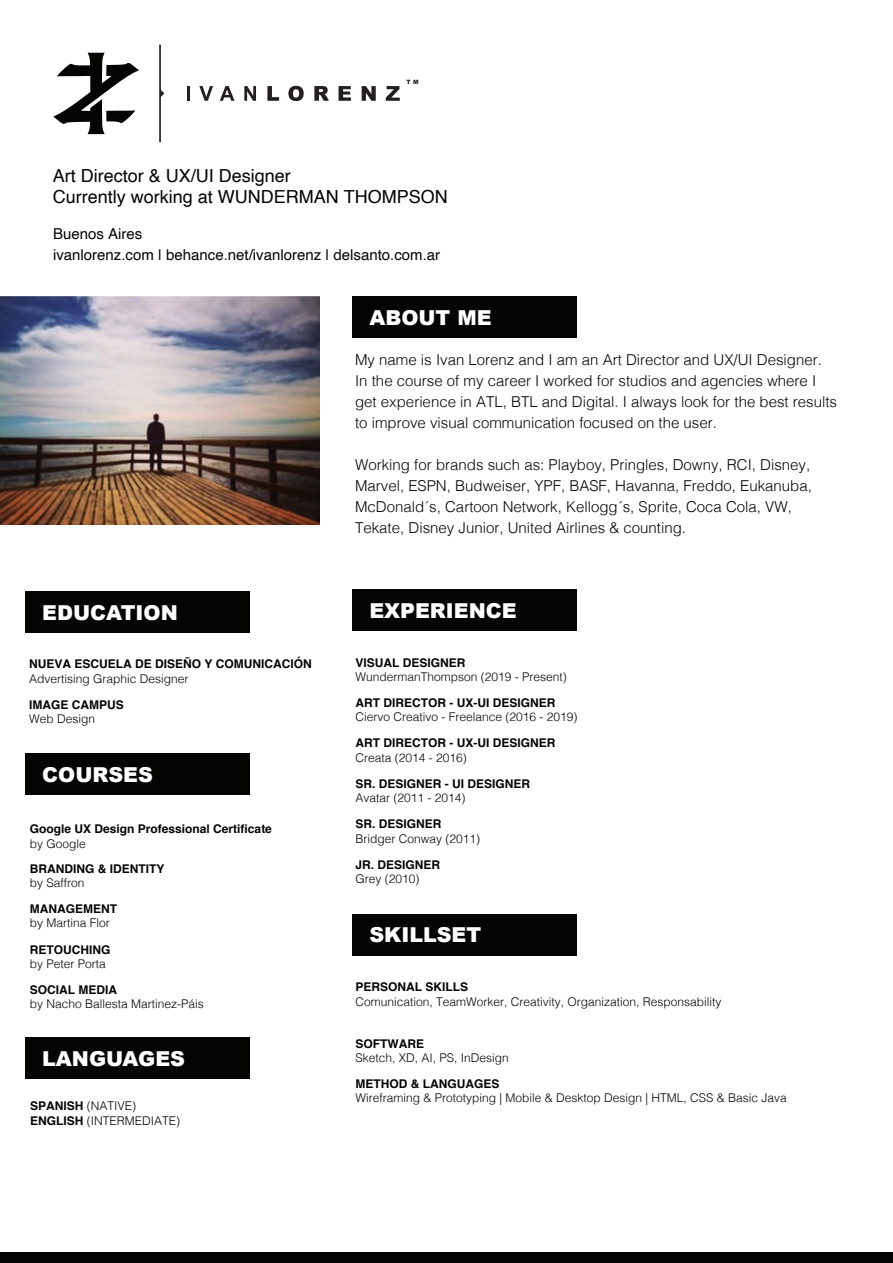
<style>
.page{position:relative;width:893px;height:1263px;background:#fff}
.page>*{position:absolute;margin:0;border:0;box-sizing:border-box;transform-origin:0 0}
.t1{font:900 20.55px "Arial";color:#fff}
.t2{font:18px/21px "Helvetica";color:#040503}
.t3{font:300 15px/21px "Helvetica";color:#040503}
.t4{font:15px/21px "Helvetica";color:#040503}
.t5{font:300 12px/14.4px "Helvetica";color:#040503}
.t6{font:700 12px "Helvetica";color:#040503}
.t7{font:900 5.85px "Arial";color:#231f20}
.s1{font-weight:700}
</style>
<div class="page">
<div style="left:352px;top:297px;width:224px;height:41px;background:#040503"></div>
<div style="left:0;top:1253px;width:893px;height:10px;background:#040503"></div>
<div style="left:352px;top:589px;width:224px;height:42px;background:#040503"></div>
<div style="left:25px;top:591px;width:224px;height:42px;background:#040503"></div>
<div style="left:25px;top:753px;width:224px;height:42px;background:#040503"></div>
<div style="left:352px;top:914px;width:224px;height:41px;background:#040503"></div>
<div style="left:25px;top:1037px;width:224px;height:42px;background:#040503"></div>
<img style="left:0;top:297px;width:319px;height:227px">
<hr style="left:187px;top:86px;width:3px;height:15px;background:#231f20">
<svg style="left:199px;top:86px;width:14px;height:15px"></svg>
<svg style="left:220px;top:86px;width:15px;height:15px"></svg>
<svg style="left:244px;top:86px;width:12px;height:15px"></svg>
<svg style="left:267px;top:86px;width:12px;height:15px"></svg>
<svg style="left:288px;top:86px;width:16px;height:15px"></svg>
<svg style="left:314px;top:86px;width:15px;height:15px"></svg>
<svg style="left:339px;top:86px;width:12px;height:15px"></svg>
<svg style="left:362px;top:86px;width:14px;height:15px"></svg>
<svg style="left:386px;top:86px;width:14px;height:15px"></svg>
<svg style="left:53px;top:53px;width:86px;height:81px"></svg>
<hr style="left:159px;top:45px;width:2px;height:97px;background:#040503">
<svg style="left:160px;top:89px;width:4px;height:9px"></svg>
<p class="t7" style="left:407px;top:78px;width:14px">T M</p>
<p class="t2" style="left:53px;top:166px;width:397px">Art Director &amp; UX/UI Designer<br>Currently working at WUNDERMAN THOMPSON</p>
<p class="t4" style="left:53px;top:224px;width:389px">Buenos Aires<br>ivanlorenz.com | behance.net/ivanlorenz | delsanto.com.ar</p>
<h1 class="t1" style="left:369px;top:303px;width:124px">ABOUT ME</h1>
<p class="t3" style="left:355px;top:348px;width:483px">My name is Ivan Lorenz and I am an Art Director and UX/UI Designer.<br>In the course of my career I worked for studios and agencies where I get experience in ATL, BTL and Digital. I always look for the best results to improve visual communication focused on the user.</p>
<p class="t3" style="left:355px;top:453px;width:458px">Working for brands such as: Playboy, Pringles, Downy, RCI, Disney, Marvel, ESPN, Budweiser, YPF, BASF, Havanna, Freddo, Eukanuba, McDonald´s, Cartoon Network, Kellogg´s, Sprite, Coca Cola, VW, Tekate, Disney Junior, United Airlines &amp; counting.</p>
<h1 class="t1" style="left:42px;top:597px;width:137px">EDUCATION</h1>
<h1 class="t1" style="left:369px;top:595px;width:149px">EXPERIENCE</h1>
<p class="t6" style="left:29px;top:654px;width:284px">NUEVA ESCUELA DE DISEÑO Y COMUNICACIÓN</p>
<p class="t5" style="left:29px;top:670px;width:161px">Advertising Graphic Designer</p>
<p class="t6" style="left:29px;top:695px;width:96px">IMAGE CAMPUS</p>
<p class="t5" style="left:29px;top:711px;width:68px">Web Design</p>
<h1 class="t1" style="left:42px;top:760px;width:112px">COURSES</h1>
<p class="t6" style="left:30px;top:819px;width:244px">Google UX Design Professional Certificate</p>
<p class="t5" style="left:30px;top:835px;width:58px">by Google</p>
<p class="t6" style="left:30px;top:859px;width:136px">BRANDING &amp; IDENTITY</p>
<p class="t5" style="left:30px;top:875px;width:56px">by Saffron</p>
<p class="t6" style="left:30px;top:899px;width:89px">MANAGEMENT</p>
<p class="t5" style="left:30px;top:915px;width:82px">by Martina Flor</p>
<p class="t6" style="left:30px;top:940px;width:82px">RETOUCHING</p>
<p class="t5" style="left:30px;top:956px;width:78px">by Peter Porta</p>
<p class="t6" style="left:30px;top:980px;width:89px">SOCIAL MEDIA</p>
<p class="t5" style="left:30px;top:996px;width:176px">by Nacho Ballesta Martinez-Páis</p>
<h1 class="t1" style="left:42px;top:1043px;width:144px">LANGUAGES</h1>
<p class="t5" style="left:30px;top:1098px;width:152px"><span class="s1">SPANISH</span> (NATIVE)<br><span class="s1">ENGLISH</span> (INTERMEDIATE)</p>
<p class="t6" style="left:355px;top:653px;width:112px">VISUAL DESIGNER</p>
<p class="t5" style="left:355px;top:669px;width:213px">WundermanThompson (2019 - Present)</p>
<p class="t6" style="left:355px;top:693px;width:202px">ART DIRECTOR - UX-UI DESIGNER</p>
<p class="t5" style="left:355px;top:709px;width:224px">Ciervo Creativo - Freelance (2016 - 2019)</p>
<p class="t6" style="left:355px;top:733px;width:202px">ART DIRECTOR - UX-UI DESIGNER</p>
<p class="t5" style="left:355px;top:749px;width:113px">Creata (2014 - 2016)</p>
<p class="t6" style="left:355px;top:774px;width:176px">SR. DESIGNER - UI DESIGNER</p>
<p class="t5" style="left:355px;top:790px;width:112px">Avatar (2011 - 2014)</p>
<p class="t6" style="left:355px;top:814px;width:88px">SR. DESIGNER</p>
<p class="t5" style="left:355px;top:830px;width:126px">Bridger Conway (2011)</p>
<p class="t6" style="left:355px;top:855px;width:86px">JR. DESIGNER</p>
<p class="t5" style="left:355px;top:871px;width:66px">Grey (2010)</p>
<h1 class="t1" style="left:369px;top:920px;width:113px">SKILLSET</h1>
<p class="t6" style="left:355px;top:977px;width:114px">PERSONAL SKILLS</p>
<p class="t5" style="left:355px;top:993px;width:368px">Comunication, TeamWorker, Creativity, Organization, Responsability</p>
<p class="t6" style="left:355px;top:1034px;width:70px">SOFTWARE</p>
<p class="t5" style="left:355px;top:1050px;width:155px">Sketch, XD, AI, PS, InDesign</p>
<p class="t6" style="left:355px;top:1074px;width:145px">METHOD &amp; LANGUAGES</p>
<p class="t5" style="left:355px;top:1090px;width:433px">Wireframing &amp; Prototyping | Mobile &amp; Desktop Design | HTML, CSS &amp; Basic Java</p>
</div>
